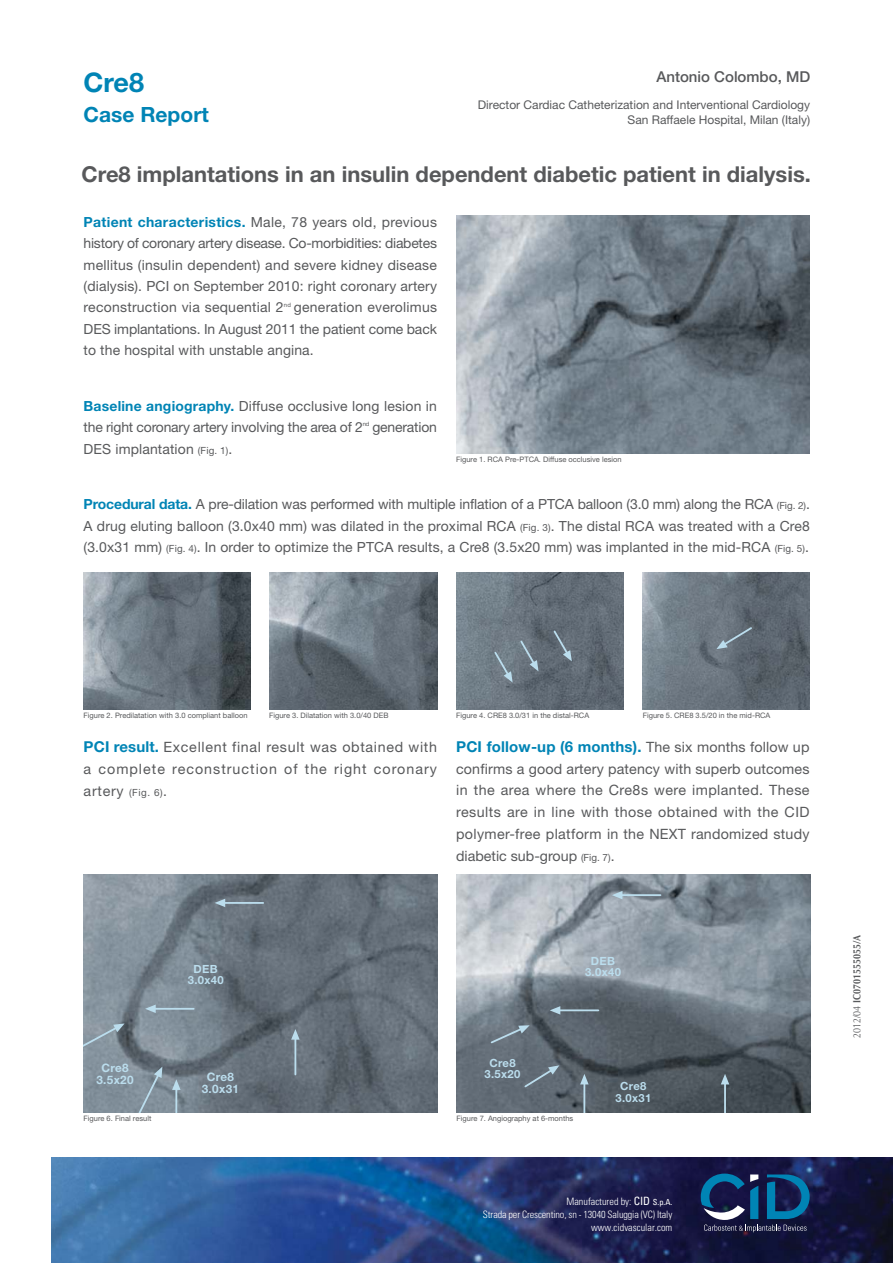
<style>
.page{position:relative;width:893px;height:1263px;background:#fff}
.page>*{position:absolute;margin:0;border:0;box-sizing:border-box;transform-origin:0 0}
.t1{font:700 27px "Helvetica Neue LT Std";color:#0084b5}
.t2{font:700 21.9px "Helvetica Neue LT Std";color:#58595b}
.t3{font:700 21px "Helvetica Neue LT Std";color:#0084b5}
.t4{font:700 15px "Helvetica Neue LT Std";letter-spacing:.01em;color:#0084b5}
.t5{font:500 15px "Helvetica Neue LT Std";color:#58595b}
.t6{font:14.25px/21.8px "Helvetica Neue LT Std";letter-spacing:.05em;color:#58595b;text-align:justify}
.t7{font:14.25px/21.8px "Helvetica Neue LT Std";letter-spacing:.07em;color:#58595b}
.t8{font:13.95px/21.5px "Helvetica Neue LT Std";letter-spacing:.01em;color:#58595b;text-align:justify}
.t9{font:13.95px/21.5px "Helvetica Neue LT Std";letter-spacing:-.015em;color:#58595b}
.t10{font:12px/15px "Helvetica Neue LT Std";color:#58595b;text-align:right}
.t11{font:700 11.7px/11.7px "Helvetica Neue LT Std";letter-spacing:.03em;color:#bbdded;text-align:center}
.t12{font:700 11.25px/11.2px "Helvetica Neue LT Std";letter-spacing:.03em;color:#bbdded;text-align:center}
.t13{font:700 10.5px "Optima";color:#58595b;scale:.86 1}
.t14{font:300 condensed 10.2px/12.9px "Univers";letter-spacing:-.01em;color:#fff;text-align:right}
.t15{font:9.9px "Helvetica Neue LT Std";color:#58595b}
.t16{font:7.5px "Helvetica Neue LT Std";color:#58595b}
.t17{font:6px "Helvetica Neue LT Std";color:#58595b}
.s1{font-weight:700;color:#0084b5}
.s2{font-size:9.9px}
.s3{font-weight:700;font-size:15px;color:#0084b5}
.s4{font-size:14.25px}
.s5{font-size:13.95px}
.s6{font-weight:400;font-size:14.25px;color:#58595b}
.s7{font-weight:400;font-size:11.4px}
.s8{font-weight:400;font-size:8.4px}
.s9{font-weight:400}
</style>
<div class="page">
<img style="left:52px;top:1157px;width:840px;height:106px">
<svg style="left:700px;top:1174px;width:109px;height:58px;background:#20436d"></svg>
<img style="left:456px;top:216px;width:353px;height:238px">
<img style="left:84px;top:573px;width:166px;height:137px">
<img style="left:269px;top:573px;width:168px;height:137px">
<img style="left:456px;top:573px;width:167px;height:137px">
<svg style="left:552px;top:629px;width:20px;height:32px"></svg>
<svg style="left:518px;top:639px;width:20px;height:32px"></svg>
<svg style="left:493px;top:650px;width:19px;height:33px"></svg>
<img style="left:642px;top:573px;width:167px;height:137px">
<svg style="left:716px;top:626px;width:37px;height:23px"></svg>
<img style="left:84px;top:874px;width:353px;height:239px">
<svg style="left:84px;top:1023px;width:41px;height:26px"></svg>
<svg style="left:136px;top:1067px;width:26px;height:46px"></svg>
<hr style="left:175px;top:1089px;width:2px;height:24px;background:#bbdded">
<svg style="left:172px;top:1079px;width:8px;height:11px"></svg>
<hr style="left:294px;top:1039px;width:2px;height:35px;background:#bbdded">
<svg style="left:291px;top:1029px;width:8px;height:11px"></svg>
<img style="left:457px;top:874px;width:353px;height:239px">
<hr style="left:621px;top:894px;width:39px;height:2px;background:#bbdded">
<svg style="left:612px;top:891px;width:10px;height:8px"></svg>
<hr style="left:559px;top:1009px;width:39px;height:2px;background:#bbdded">
<svg style="left:549px;top:1006px;width:11px;height:9px"></svg>
<svg style="left:489px;top:1025px;width:40px;height:20px"></svg>
<svg style="left:523px;top:1065px;width:36px;height:24px"></svg>
<hr style="left:583px;top:1084px;width:2px;height:29px;background:#bbdded">
<svg style="left:580px;top:1074px;width:8px;height:10px"></svg>
<hr style="left:724px;top:1084px;width:2px;height:29px;background:#bbdded">
<svg style="left:720px;top:1074px;width:9px;height:10px"></svg>
<hr style="left:224px;top:902px;width:39px;height:2px;background:#bbdded">
<svg style="left:214px;top:899px;width:11px;height:8px"></svg>
<hr style="left:155px;top:1008px;width:39px;height:2px;background:#bbdded">
<svg style="left:145px;top:1005px;width:11px;height:8px"></svg>
<h1 class="t1" style="left:84px;top:73px;width:62px">Cre8</h1>
<h3 class="t3" style="left:84px;top:107px;width:127px">Case Report</h3>
<p class="t5" style="left:656px;top:72px;width:155px">Antonio Colombo, MD</p>
<p class="t10" style="left:478px;top:99px;width:334px">Director Cardiac Catheterization and Interventional Cardiology<br>San Raffaele Hospital, Milan (Italy)</p>
<h2 class="t2" style="left:82px;top:166px;width:730px">Cre8 implantations in an insulin dependent diabetic patient in dialysis.</h2>
<p class="t8" style="left:84px;top:213px;width:355px"><span class="s1">Patient characteristics.</span> Male, 78 years old, previous history of coronary artery disease. Co-morbidities: diabetes mellitus (insulin dependent) and severe kidney disease (dialysis). PCI on September 2010: right coronary artery reconstruction via sequential 2</p>
<p class="t17" style="left:284px;top:302px;width:9px">nd</p>
<p class="t8" style="left:84px;top:298px;width:355px;text-indent:210px">generation everolimus DES implantations. In August 2011 the patient come back to the hospital with unstable angina.</p>
<p class="t9" style="left:84px;top:397px;width:355px"><span class="s1">Baseline angiography.</span> Diffuse occlusive long lesion in the right coronary artery involving the area of 2</p>
<p class="t17" style="left:362px;top:422px;width:8px">nd</p>
<p class="t9" style="left:372px;top:418px;width:66px">generation</p>
<p class="t8" style="left:84px;top:440px;width:150px">DES implantation <span class="s2">(Fig. 1)</span>.</p>
<p class="t16" style="left:456px;top:457px;width:167px">Figure 1. RCA Pre-PTCA. Diffuse occlusive lesion</p>
<p class="t8" style="left:84px;top:495px;width:727px"><span class="s1">Procedural data.</span> A pre-dilation was performed with multiple inflation of a PTCA balloon (3.0 mm) along the RCA <span class="s2">(Fig. 2)</span>.<br>A drug eluting balloon (3.0x40 mm) was dilated in the proximal RCA <span class="s2">(Fig. 3)</span>. The distal RCA was treated with a Cre8 (3.0x31 mm) <span class="s2">(Fig. 4)</span>. In order to optimize the PTCA results, a Cre8 (3.5x20 mm) was implanted in the mid-RCA <span class="s2">(Fig. 5)</span>.</p>
<p class="t16" style="left:84px;top:713px;width:165px">Figure 2. Predilatation with 3.0 compliant balloon</p>
<p class="t16" style="left:269px;top:713px;width:121px">Figure 3. Dilatation with 3.0/40 DEB</p>
<p class="t16" style="left:456px;top:713px;width:135px">Figure 4. CRE8 3.0/31 in the distal-RCA</p>
<p class="t16" style="left:642px;top:713px;width:129px">Figure 5. CRE8 3.5/20 in the mid-RCA</p>
<p class="t7" style="left:84px;top:738px;width:355px"><span class="s3">PCI result.</span> Excellent final result was obtained with a complete reconstruction of the right coronary</p>
<p class="t15" style="left:84px;top:789px;width:85px"><span class="s4">artery</span> (Fig. 6)<span class="s5">.</span></p>
<p class="t4" style="left:456px;top:741px;width:355px">PCI follow-up (6 months). <span class="s6">The six months follow up</span></p>
<p class="t6" style="left:456px;top:759px;width:355px">confirms a good artery patency with superb outcomes in the area where the Cre8s were implanted. These results are in line with those obtained with the CID polymer-free platform in the NEXT randomized study diabetic sub-group <span class="s2">(Fig. 7)</span><span class="s5">.</span></p>
<p class="t12" style="left:188px;top:964px;width:37px">DEB<br>3.0x40</p>
<p class="t11" style="left:96px;top:1064px;width:39px">Cre8<br>3.5x20</p>
<p class="t11" style="left:202px;top:1073px;width:39px">Cre8<br>3.0x31</p>
<p class="t16" style="left:84px;top:1116px;width:69px">Figure 6. Final result</p>
<p class="t12" style="left:585px;top:956px;width:37px">DEB<br>3.0x40</p>
<p class="t12" style="left:484px;top:1058px;width:37px">Cre8<br>3.5x20</p>
<p class="t16" style="left:456px;top:1116px;width:118px">Figure 7. Angiography at 6-months</p>
<p class="t12" style="left:615px;top:1082px;width:37px">Cre8<br>3.0x31</p>
<p class="t14" style="left:483px;top:1196px;width:191px">Manufactured by: <span class="s7">CID</span> <span class="s8">S.p.A.<br></span>Strada per Crescentino, sn - 13040 Saluggia (VC) Italy www.cidvascular.com</p>
<p class="t13" style="left:851px;top:1038px;width:122px;rotate:-90deg"><span class="s9">2012/04</span> IC0701555055/A</p>
</div>
